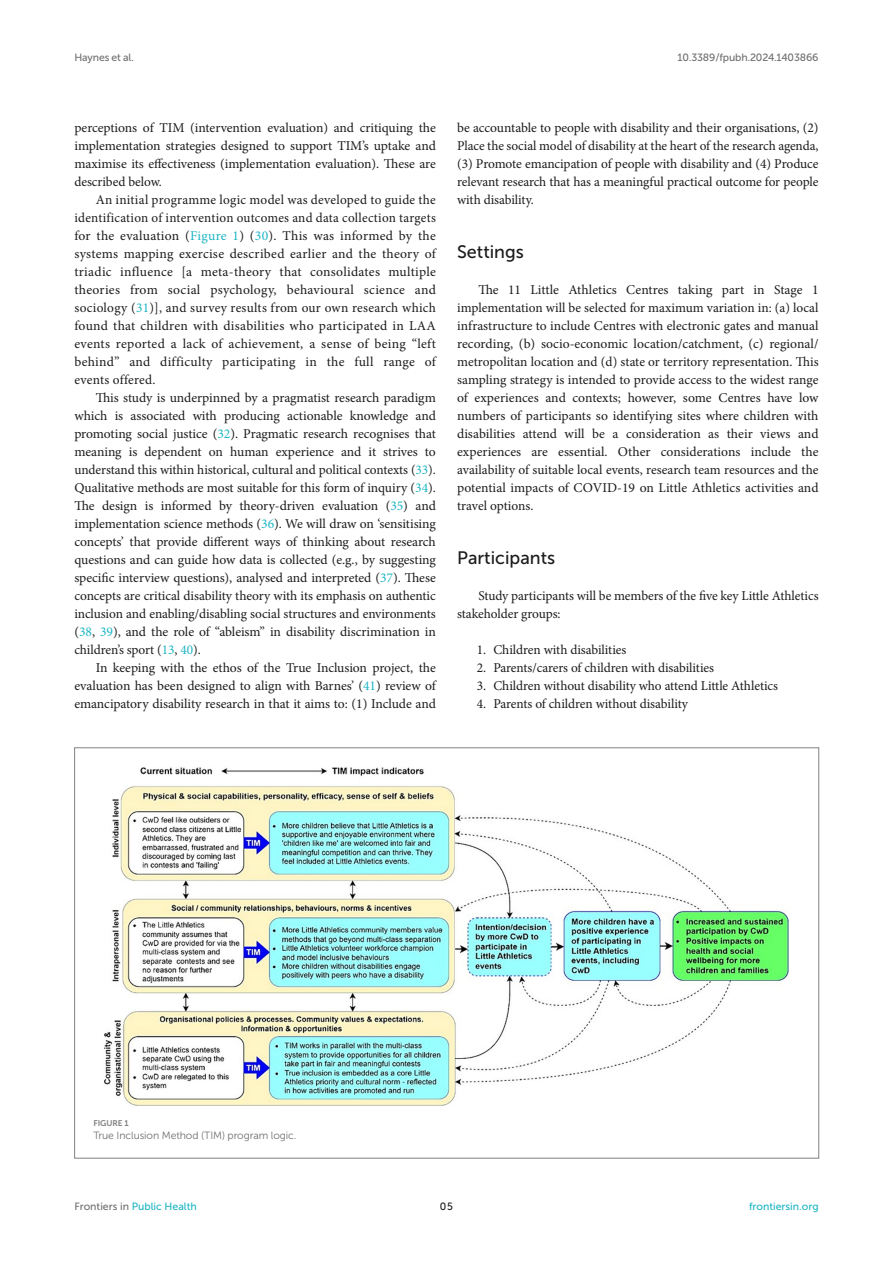
<style>
.page{position:relative;width:893px;height:1263px;background:#fff}
.page>*{position:absolute;margin:0;border:0;box-sizing:border-box;transform-origin:0 0}
.HEAD_2{font:18px "Museo Sans 500";color:#1b1c1b}
.TEXT{font:13.5px/18px "Minion Pro";letter-spacing:-.005em;color:#1b1c1b;text-align:justify}
.TEXT_FLUSH{font:13.5px/18px "Minion Pro";letter-spacing:-.005em;color:#1b1c1b;text-align:justify}
.NL_MID{font:13.5px "Minion Pro";letter-spacing:-.005em;color:#1b1c1b}
.NL_ABV{font:13.5px "Minion Pro";letter-spacing:-.005em;color:#1b1c1b}
.t1{font:10.5px "Museo Sans 500";color:#1db5c3}
.t2{font:10.5px "Museo Sans 500";letter-spacing:-.015em;color:#706f70}
.FIG_LEG{font:10.5px "Museo Sans 300";letter-spacing:-.01em;color:#706f70}
.t3{font:10.5px "Museo Sans 500";color:#1b1c1b}
.FIG_HD{font:8.25px "Museo Sans 700";letter-spacing:-.01em;color:#7e7f7f}
.s1{color:#1db5c3}
.s2{color:#706f70}
</style>
<div class="page">
<img style="left:104px;top:767px;width:685px;height:339px">
<p class="t2" style="left:74px;top:51px;width:61px">Haynes et al.</p>
<p class="t2" style="left:678px;top:51px;width:142px">10.3389/fpubh.2024.1403866</p>
<p class="TEXT_FLUSH" style="left:74px;top:119px;width:363px">perceptions of TIM (intervention evaluation) and critiquing the implementation strategies designed to support TIM’s uptake and maximise its effectiveness (implementation evaluation). These are described below.</p>
<p class="TEXT" style="left:74px;top:191px;width:363px;text-indent:21px">An initial programme logic model was developed to guide the identification of intervention outcomes and data collection targets for the evaluation (<span class="s1">Figure 1</span>) (<span class="s1">30</span>). This was informed by the systems mapping exercise described earlier and the theory of triadic influence [a meta-theory that consolidates multiple theories from social psychology, behavioural science and sociology (<span class="s1">31</span>)], and survey results from our own research which found that children with disabilities who participated in LAA events reported a lack of achievement, a sense of being “left behind” and difficulty participating in the full range of events offered.</p>
<p class="TEXT" style="left:74px;top:389px;width:363px;text-indent:21px">This study is underpinned by a pragmatist research paradigm which is associated with producing actionable knowledge and promoting social justice (<span class="s1">32</span>). Pragmatic research recognises that meaning is dependent on human experience and it strives to understand this within historical, cultural and political contexts (<span class="s1">33</span>).<br>Qualitative methods are most suitable for this form of inquiry (<span class="s1">34</span>).<br>The design is informed by theory-driven evaluation (<span class="s1">35</span>) and implementation science methods (<span class="s1">36</span>). We will draw on ‘sensitising concepts’ that provide different ways of thinking about research questions and can guide how data is collected (e.g., by suggesting specific interview questions), analysed and interpreted (<span class="s1">37</span>). These concepts are critical disability theory with its emphasis on authentic inclusion and enabling/disabling social structures and environments (<span class="s1">38</span>, <span class="s1">39</span>), and the role of “ableism” in disability discrimination in children’s sport (<span class="s1">13</span>, <span class="s1">40</span>).</p>
<p class="TEXT" style="left:74px;top:659px;width:363px;text-indent:21px">In keeping with the ethos of the True Inclusion project, the evaluation has been designed to align with Barnes’ (<span class="s1">41</span>) review of emancipatory disability research in that it aims to: (1) Include and</p>
<p class="TEXT" style="left:457px;top:119px;width:363px">be accountable to people with disability and their organisations, (2)<br>Place the social model of disability at the heart of the research agenda, (3) Promote emancipation of people with disability and (4) Produce relevant research that has a meaningful practical outcome for people with disability.</p>
<p class="HEAD_2" style="left:457px;top:242px;width:68px">Settings</p>
<p class="TEXT_FLUSH" style="left:457px;top:281px;width:363px;text-indent:21px">The 11 Little Athletics Centres taking part in Stage 1 implementation will be selected for maximum variation in: (a) local infrastructure to include Centres with electronic gates and manual recording, (b) socio-economic location/catchment, (c) regional/ metropolitan location and (d) state or territory representation. This sampling strategy is intended to provide access to the widest range of experiences and contexts; however, some Centres have low numbers of participants so identifying sites where children with disabilities attend will be a consideration as their views and experiences are essential. Other considerations include the availability of suitable local events, research team resources and the potential impacts of COVID-19 on Little Athletics activities and travel options.</p>
<p class="HEAD_2" style="left:457px;top:548px;width:100px">Participants</p>
<p class="TEXT_FLUSH" style="left:457px;top:587px;width:363px;text-indent:21px">Study participants will be members of the five key Little Athletics stakeholder groups:</p>
<p class="NL_ABV" style="left:477px;top:641px;width:151px">1. Children with disabilities</p>
<p class="NL_MID" style="left:477px;top:659px;width:239px">2. Parents/carers of children with disabilities</p>
<p class="NL_MID" style="left:477px;top:677px;width:303px">3. Children without disability who attend Little Athletics</p>
<p class="NL_MID" style="left:477px;top:695px;width:213px">4. Parents of children without disability</p>
<p class="FIG_HD" style="left:94px;top:1118px;width:37px">FIGURE 1</p>
<p class="FIG_LEG" style="left:94px;top:1130px;width:204px">True Inclusion Method (TIM) program logic.</p>
<p class="t1" style="left:74px;top:1200px;width:124px"><span class="s2">Frontiers in</span> Public Health</p>
<p class="t3" style="left:440px;top:1200px;width:14px">05</p>
<p class="t1" style="left:749px;top:1200px;width:71px">frontiersin.org</p>
</div>
